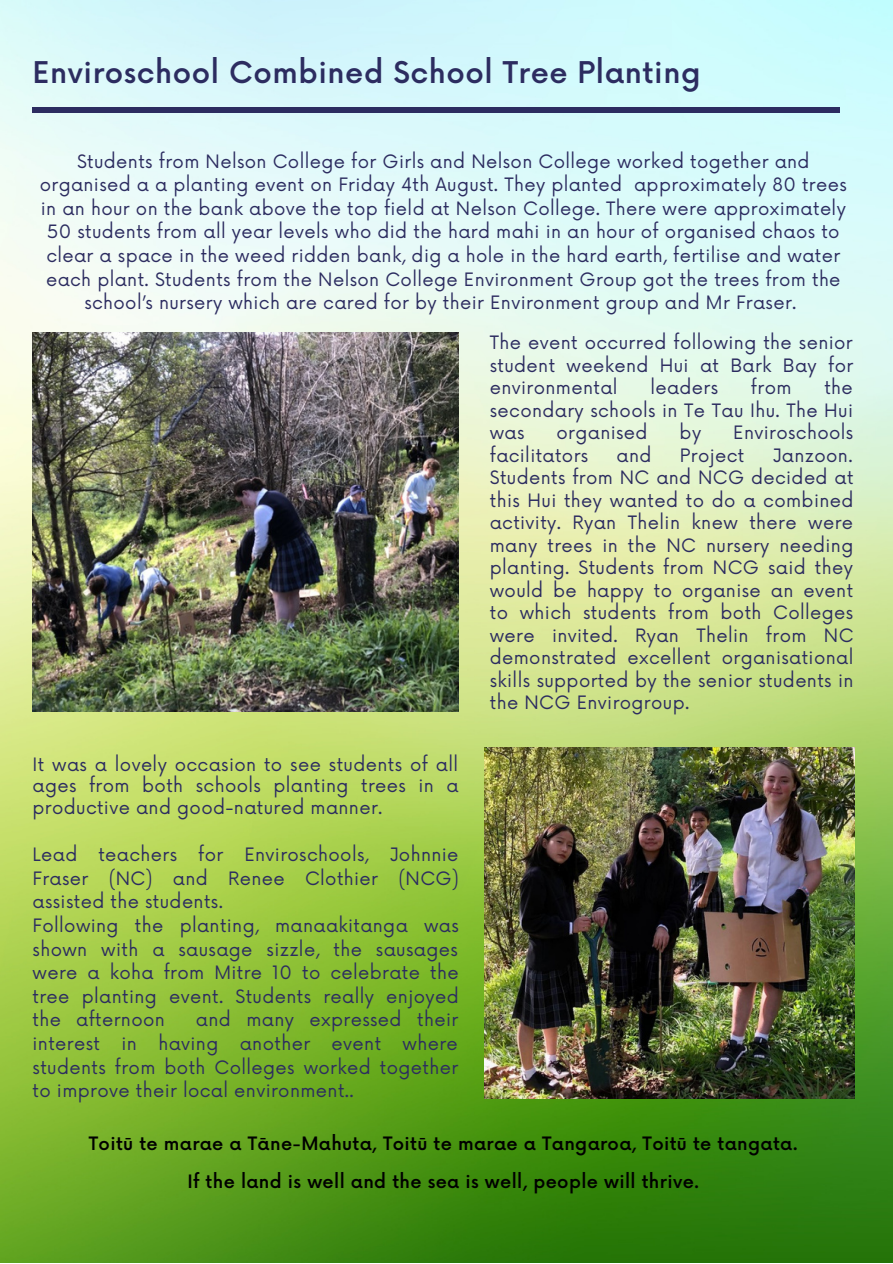
<style>
.page{position:relative;width:893px;height:1264px;background:#fff}
.page>*{position:absolute;margin:0;border:0;box-sizing:border-box;transform-origin:0 0}
.t1{font:500 29.25px "Now";letter-spacing:.02em;color:#2c2c60}
.t2{font:18px/23.5px "Now";letter-spacing:.02em;color:#2c2c60;text-align:justify}
.t3{font:500 18px "Now";letter-spacing:.02em;color:#000}
</style>
<div class="page">
<img style="left:0;top:0;width:892px;height:1262px">
<div style="left:33px;top:108px;width:806px;height:5px;background:#2c2c60"></div>
<img style="left:33px;top:333px;width:426px;height:378px">
<img style="left:484px;top:747px;width:370px;height:351px">
<p class="t1" style="left:33px;top:57px;width:669px">Enviroschool Combined School Tree Planting</p>
<p class="t2" style="left:40px;top:150px;width:808px;text-align:center">Students from Nelson College for Girls and Nelson College worked together and organised a a planting event on Friday 4th August. They planted approximately 80 trees in an hour on the bank above the top field at Nelson College. There were approximately 50 students from all year levels who did the hard mahi in an hour of organised chaos to clear a space in the weed ridden bank, dig a hole in the hard earth, fertilise and water each plant. Students from the Nelson College Environment Group got the trees from the school’s nursery which are cared for by their Environment group and Mr Fraser.</p>
<p class="t2" style="left:489px;top:332px;width:365px;line-height:22.5px">The event occurred following the senior student weekend Hui at Bark Bay for environmental</p>
<p class="t2" style="left:489px;top:377px;width:365px;line-height:22.5px;text-indent:334px">the secondary schools in Te Tau Ihu. The Hui was</p>
<p class="t2" style="left:650px;top:377px;width:69px">leaders</p>
<p class="t2" style="left:750px;top:377px;width:42px">from</p>
<p class="t2" style="left:556px;top:422px;width:93px">organised</p>
<p class="t2" style="left:679px;top:422px;width:23px">by</p>
<p class="t2" style="left:733px;top:422px;width:122px">Enviroschools</p>
<p class="t2" style="left:489px;top:444px;width:100px">facilitators</p>
<p class="t2" style="left:616px;top:444px;width:36px">and</p>
<p class="t2" style="left:679px;top:444px;width:66px">Project</p>
<p class="t2" style="left:489px;top:445px;width:365px;line-height:22.5px;text-indent:283px">Janzoon.<br>Students from NC and NCG decided at this Hui they wanted to do a combined activity. Ryan Thelin knew there were many trees in the NC nursery needing planting. Students from NCG said they would be happy to organise an event to which students from both Colleges were invited. Ryan Thelin from NC demonstrated excellent organisational skills supported by the senior students in the NCG Envirogroup.</p>
<p class="t2" style="left:33px;top:754px;width:427px;line-height:21.3px">It was a lovely occasion to see students of all ages from both schools planting trees in a productive and good-natured manner.</p>
<p class="t2" style="left:33px;top:843px;width:427px">Lead teachers for Enviroschools, Johnnie Fraser (NC) and Renee Clothier (NCG) assisted the students.</p>
<p class="t2" style="left:33px;top:914px;width:427px">Following the planting, manaakitanga was shown with a sausage sizzle, the sausages were a koha from Mitre 10 to celebrate the tree planting event. Students really enjoyed the afternoon</p>
<p class="t2" style="left:33px;top:1009px;width:427px;text-indent:163px">and many expressed their interest in having another event where students from both Colleges worked together to improve their local environment..</p>
<p class="t3" style="left:89px;top:1133px;width:710px">Toitū te marae a Tāne-Mahuta, Toitū te marae a Tangaroa, Toitū te tangata.</p>
<p class="t3" style="left:187px;top:1171px;width:513px">If the land is well and the sea is well, people will thrive.</p>
</div>
